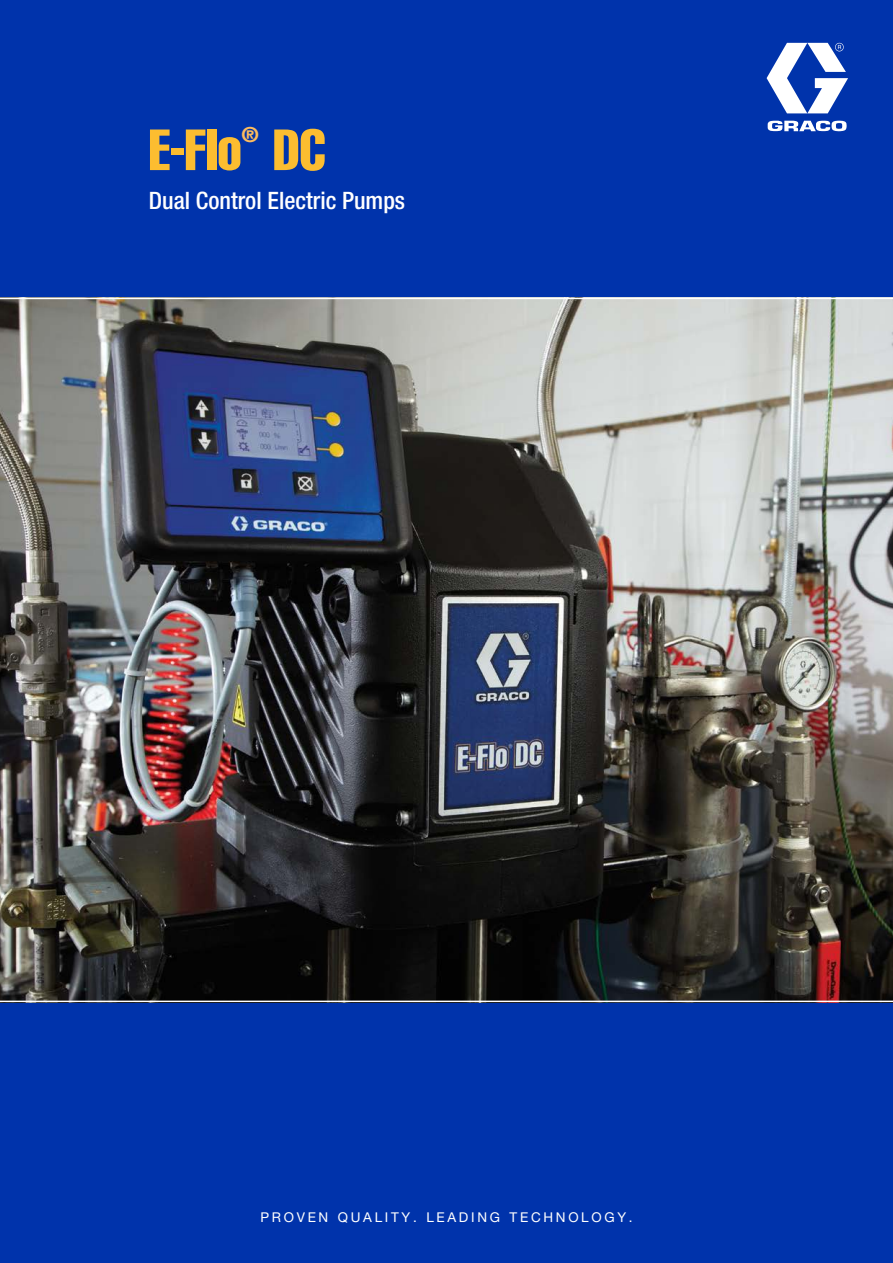
<style>
.page{position:relative;width:893px;height:1263px;background:#0033ab}
.page>*{position:absolute;margin:0;border:0;box-sizing:border-box;transform-origin:0 0}
.t1{font:57px "Helvetica LT Std Comp";color:#fcbd30}
.t2{font:500 condensed 24px "Helvetica Neue LT Std";color:#fff}
.t3{font:21px "Helvetica LT Std Comp";color:#fdbc5e}
.t4{font:13.5px "Helvetica Neue LT Std";letter-spacing:.2em;color:#fff}
</style>
<div class="page">
<img style="left:0;top:299px;width:893px;height:701px">
<svg style="left:767px;top:43px;width:81px;height:70px"></svg>
<svg style="left:768px;top:120px;width:79px;height:11px"></svg>
<hr style="left:0;top:1000px;width:893px;height:2px;background:#fff">
<hr style="left:0;top:298px;width:893px;height:1px;background:#fff">
<h1 class="t1" style="left:149px;top:114px;width:94px">E-Flo</h1>
<h3 class="t3" style="left:242px;top:121px;width:18px">®</h3>
<h1 class="t1" style="left:273px;top:114px;width:54px">DC</h1>
<h2 class="t2" style="left:149px;top:186px;width:258px">Dual Control Electric Pumps</h2>
<p class="t4" style="left:260px;top:1209px;width:374px">PROVEN QUALITY. LEADING TECHNOLOGY.</p>
</div>
